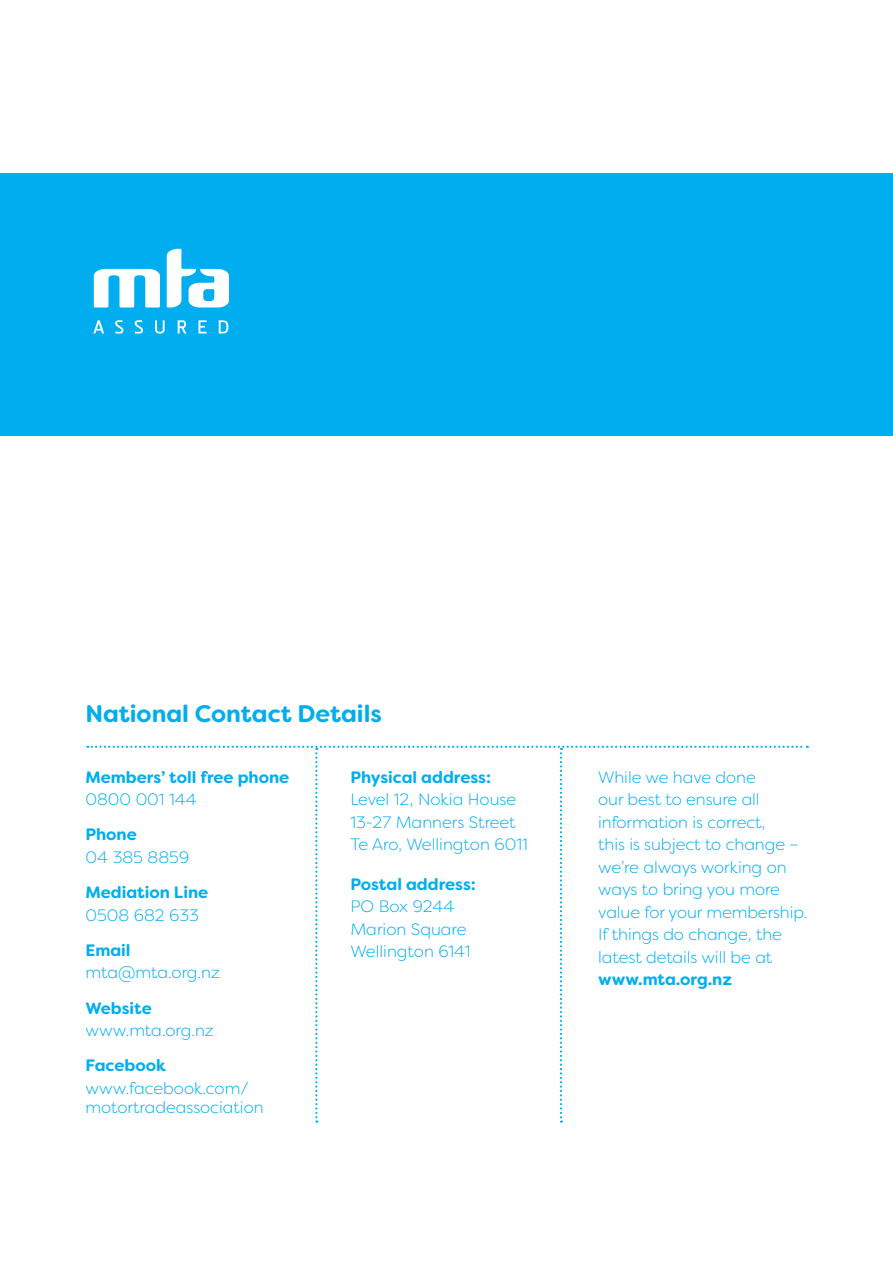
<style>
.page{position:relative;width:893px;height:1263px;background:#fff}
.page>*{position:absolute;margin:0;border:0;box-sizing:border-box;transform-origin:0 0}
.t1{font:700 24px "Filson Soft";color:#00aeef}
.t2{font:300 16.5px/22.5px "Filson Soft";letter-spacing:-.005em;color:#00aeef}
.t3{font:700 16.5px "Filson Soft";color:#00aeef}
</style>
<div class="page">
<div style="left:0;top:173px;width:893px;height:263px;background:#00aeef"></div>
<svg style="left:87px;top:746px;width:721px;height:377px"></svg>
<svg style="left:94px;top:269px;width:66px;height:38px"></svg>
<svg style="left:167px;top:249px;width:62px;height:58px"></svg>
<svg style="left:219px;top:320px;width:9px;height:13px"></svg>
<svg style="left:198px;top:320px;width:9px;height:13px"></svg>
<svg style="left:178px;top:320px;width:8px;height:13px"></svg>
<svg style="left:155px;top:320px;width:10px;height:14px"></svg>
<svg style="left:135px;top:320px;width:8px;height:14px"></svg>
<svg style="left:115px;top:320px;width:8px;height:14px"></svg>
<svg style="left:93px;top:320px;width:11px;height:13px"></svg>
<h1 class="t1" style="left:85px;top:698px;width:298px">National Contact Details</h1>
<p class="t3" style="left:85px;top:766px;width:205px">Members’ toll free phone</p>
<p class="t2" style="left:85px;top:788px;width:113px">0800 001 144</p>
<p class="t3" style="left:85px;top:824px;width:53px">Phone</p>
<p class="t2" style="left:85px;top:846px;width:105px">04 385 8859</p>
<p class="t3" style="left:85px;top:882px;width:124px">Mediation Line</p>
<p class="t2" style="left:85px;top:903px;width:115px">0508 682 633</p>
<p class="t3" style="left:85px;top:939px;width:47px">Email</p>
<p class="t2" style="left:85px;top:961px;width:136px">mta@mta.org.nz</p>
<p class="t3" style="left:85px;top:997px;width:68px">Website</p>
<p class="t2" style="left:85px;top:1019px;width:130px">www.mta.org.nz</p>
<p class="t3" style="left:85px;top:1055px;width:82px">Facebook</p>
<p class="t2" style="left:85px;top:1078px;width:180px;line-height:19.5px">www.facebook.com/ motortradeassociation</p>
<p class="t3" style="left:350px;top:766px;width:142px">Physical address:</p>
<p class="t2" style="left:350px;top:788px;width:179px">Level 12, Nokia House<br>13-27 Manners Street<br>Te Aro, Wellington 6011</p>
<p class="t3" style="left:350px;top:873px;width:127px">Postal address:</p>
<p class="t2" style="left:350px;top:895px;width:122px">PO Box 9244<br>Marion Square<br>Wellington 6141</p>
<p class="t2" style="left:598px;top:765px;width:211px">While we have done<br>our best to ensure all information is correct,<br>this is subject to change – we’re always working on ways to bring you more value for your membership.<br>If things do change, the latest details will be at</p>
<p class="t3" style="left:598px;top:969px;width:135px">www.mta.org.nz</p>
</div>
